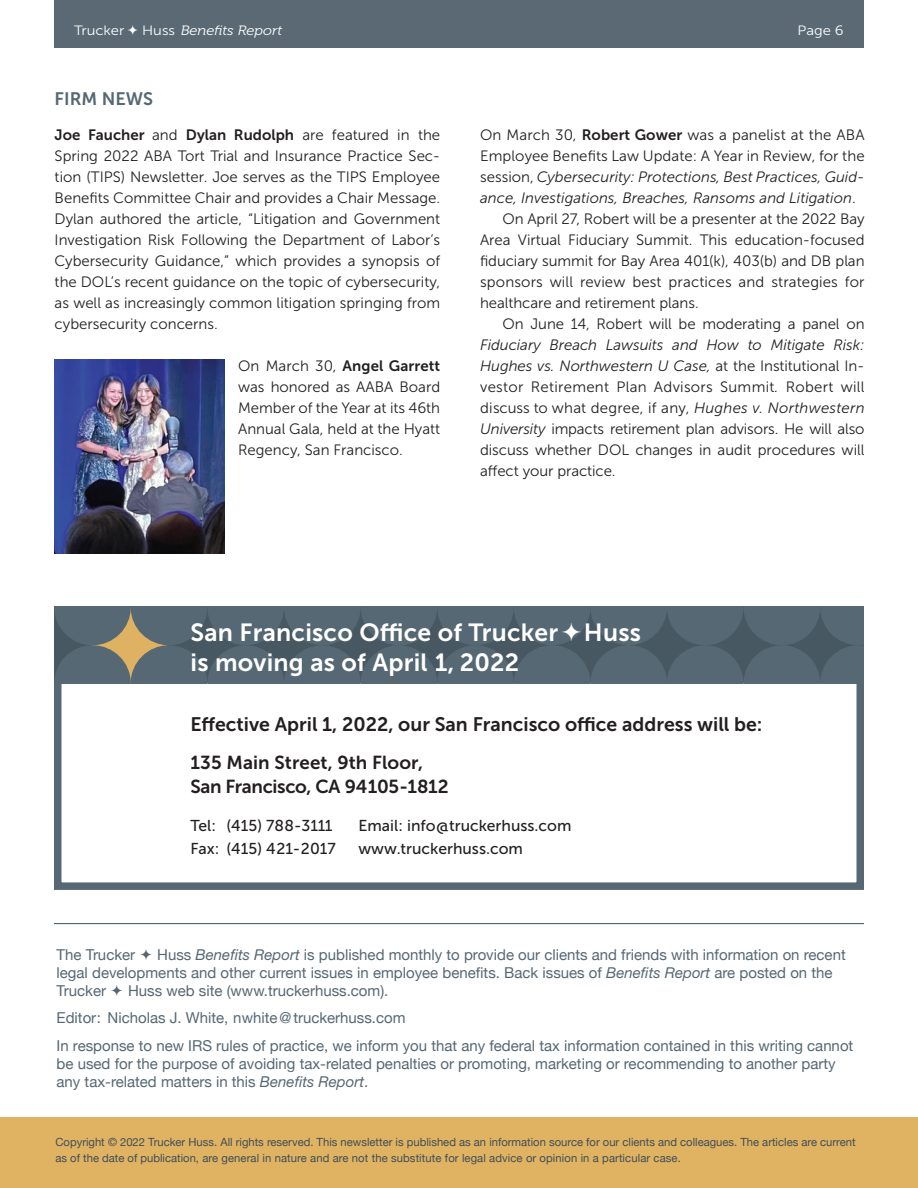
<style>
.page{position:relative;width:918px;height:1188px;background:#fff}
.page>*{position:absolute;margin:0;border:0;box-sizing:border-box;transform-origin:0 0}
.t1{font:24.75px/30px "Museo Sans 700";letter-spacing:.01em;color:#fff}
.t2{font:19.5px "Museo Sans 700";color:#231f20}
.t3{font:18.75px/24px "Museo Sans 700";letter-spacing:.005em;color:#231f20}
.t4{font:18px "Museo Sans 700";color:#566874}
.t5{font:15.75px "Museo Sans 500";color:#231f20}
.t6{font:15px/21px "Museo Sans 300";color:#231f20;text-align:justify}
.t7{font:15px/18px "Helvetica Neue";color:#566874}
.t8{font:italic 15px "Museo Sans 300";color:#231f20}
.t9{font:15px "Museo Sans 700";color:#231f20}
.t10{font:italic 13.5px "Museo 300";color:#fff;scale:1.1 1}
.t11{font:13.5px "Museo Sans 300";color:#fff;scale:1.1 1}
.t12{font:11.25px/16.5px "Helvetica Neue";color:#404e57}
.s1{font-family:"Museo Sans 300";font-style:normal}
.s2{font-family:"Museo Sans 300"}
.s3{font-family:"Museo Sans 700"}
.s4{font-style:normal}
.s5{font-style:italic}
</style>
<div class="page">
<div style="left:54px;top:0;width:810px;height:47px;background:#5a6974"></div>
<div style="left:0;top:1118px;width:918px;height:70px;background:#e0b363"></div>
<hr style="left:54px;top:923px;width:810px;height:1px;background:#566874">
<div style="left:54px;top:616px;width:810px;height:274px;border:8px solid #566874"></div>
<img style="left:55px;top:360px;width:170px;height:194px">
<svg style="left:54px;top:607px;width:810px;height:76px;background:#556670"></svg>
<p class="t11" style="left:74px;top:23px;width:47px">Trucker</p>
<p class="t10" style="left:142px;top:23px;width:129px"><span class="s1">Huss</span> Benefits Report</p>
<p class="t11" style="left:797px;top:23px;width:44px">Page 6</p>
<p class="t4" style="left:55px;top:89px;width:100px">FIRM NEWS</p>
<p class="t9" style="left:55px;top:127px;width:387px">Joe Faucher <span class="s2">and</span> Dylan Rudolph <span class="s2">are featured in the</span></p>
<p class="t6" style="left:55px;top:146px;width:387px">Spring 2022 ABA Tort Trial and Insurance Practice Sec&shy;tion (TIPS) Newsletter. Joe serves as the TIPS Employee Benefits Committee Chair and provides a Chair Message.<br>Dylan authored the article, “Litigation and Government Investigation Risk Following the Department of Labor’s Cybersecurity Guidance,” which provides a synopsis of the DOL’s recent guidance on the topic of cybersecurity, as well as increasingly common litigation springing from cybersecurity concerns.</p>
<p class="t9" style="left:238px;top:358px;width:204px"><span class="s2">On March 30,</span> Angel Garrett</p>
<p class="t6" style="left:238px;top:377px;width:204px">was honored as AABA Board Member of the Year at its 46th Annual Gala, held at the Hyatt Regency, San Francisco.</p>
<p class="t6" style="left:480px;top:125px;width:386px">On March 30, <span class="s3">Robert Gower</span> was a panelist at the ABA</p>
<p class="t6" style="left:480px;top:146px;width:386px">Employee Benefits Law Update: A Year in Review, for the</p>
<p class="t8" style="left:480px;top:169px;width:386px"><span class="s4">session,</span> Cybersecurity: Protections, Best Practices, Guid-</p>
<p class="t8" style="left:480px;top:190px;width:377px">ance, Investigations, Breaches, Ransoms and Litigation<span class="s4">.</span></p>
<p class="t6" style="left:503px;top:209px;width:363px">On April 27, Robert will be a presenter at the 2022 Bay</p>
<p class="t6" style="left:480px;top:230px;width:386px">Area Virtual Fiduciary Summit. This education-focused</p>
<p class="t6" style="left:480px;top:251px;width:386px">fiduciary summit for Bay Area 401(k), 403(b) and DB plan</p>
<p class="t6" style="left:480px;top:272px;width:386px">sponsors will review best practices and strategies for</p>
<p class="t6" style="left:480px;top:293px;width:220px">healthcare and retirement plans.</p>
<p class="t6" style="left:503px;top:314px;width:363px">On June 14, Robert will be moderating a panel on</p>
<p class="t6" style="left:480px;top:335px;width:386px"><span class="s5">Fiduciary Breach Lawsuits and How to Mitigate Risk:<br>Hughes vs. Northwestern U Case,</span> at the Institutional In&shy;vestor Retirement Plan Advisors Summit<span class="s5">.</span> Robert will discuss to what degree, if any, <span class="s5">Hughes v. Northwestern University</span> impacts retirement plan advisors. He will also discuss whether DOL changes in audit procedures will affect your practice.</p>
<h1 class="t1" style="left:190px;top:617px;width:452px">San Francisco Office of Trucker Huss is moving as of April 1, 2022</h1>
<h2 class="t2" style="left:190px;top:714px;width:574px">Effective April 1, 2022, our San Francisco office address will be:</h2>
<p class="t3" style="left:190px;top:750px;width:260px">135 Main Street, 9th Floor,<br>San Francisco, CA 94105-1812</p>
<p class="t5" style="left:190px;top:817px;width:144px">Tel: (415) 788-3111</p>
<p class="t5" style="left:359px;top:817px;width:214px">Email: info@truckerhuss.com</p>
<p class="t5" style="left:190px;top:840px;width:147px">Fax: (415) 421-2017</p>
<p class="t5" style="left:359px;top:840px;width:166px">www.truckerhuss.com</p>
<p class="t7" style="left:57px;top:947px;width:791px;text-indent:101px">Huss <span class="s5">Benefits Report</span> is published monthly to provide our clients and friends with information on recent legal developments and other current issues in employee benefits. Back issues of <span class="s5">Benefits Report</span> are posted on the<br>Trucker</p>
<p class="t7" style="left:57px;top:947px;width:80px">The Trucker</p>
<p class="t7" style="left:57px;top:978px;width:798px;line-height:27.2px;text-indent:72px">Huss web site (www.truckerhuss.com).<br>Editor: Nicholas J. White, nwhite@truckerhuss.com<br>In response to new IRS rules of practice, we inform you that any federal tax information contained in this writing cannot</p>
<p class="t7" style="left:57px;top:1055px;width:781px">be used for the purpose of avoiding tax-related penalties or promoting, marketing or recommending to another party any tax-related matters in this <span class="s5">Benefits Report</span>.</p>
<p class="t12" style="left:56px;top:1134px;width:802px">Copyright © 2022 Trucker Huss. All rights reserved. This newsletter is published as an information source for our clients and colleagues. The articles are current as of the date of publication, are general in nature and are not the substitute for legal advice or opinion in a particular case.</p>
</div>
